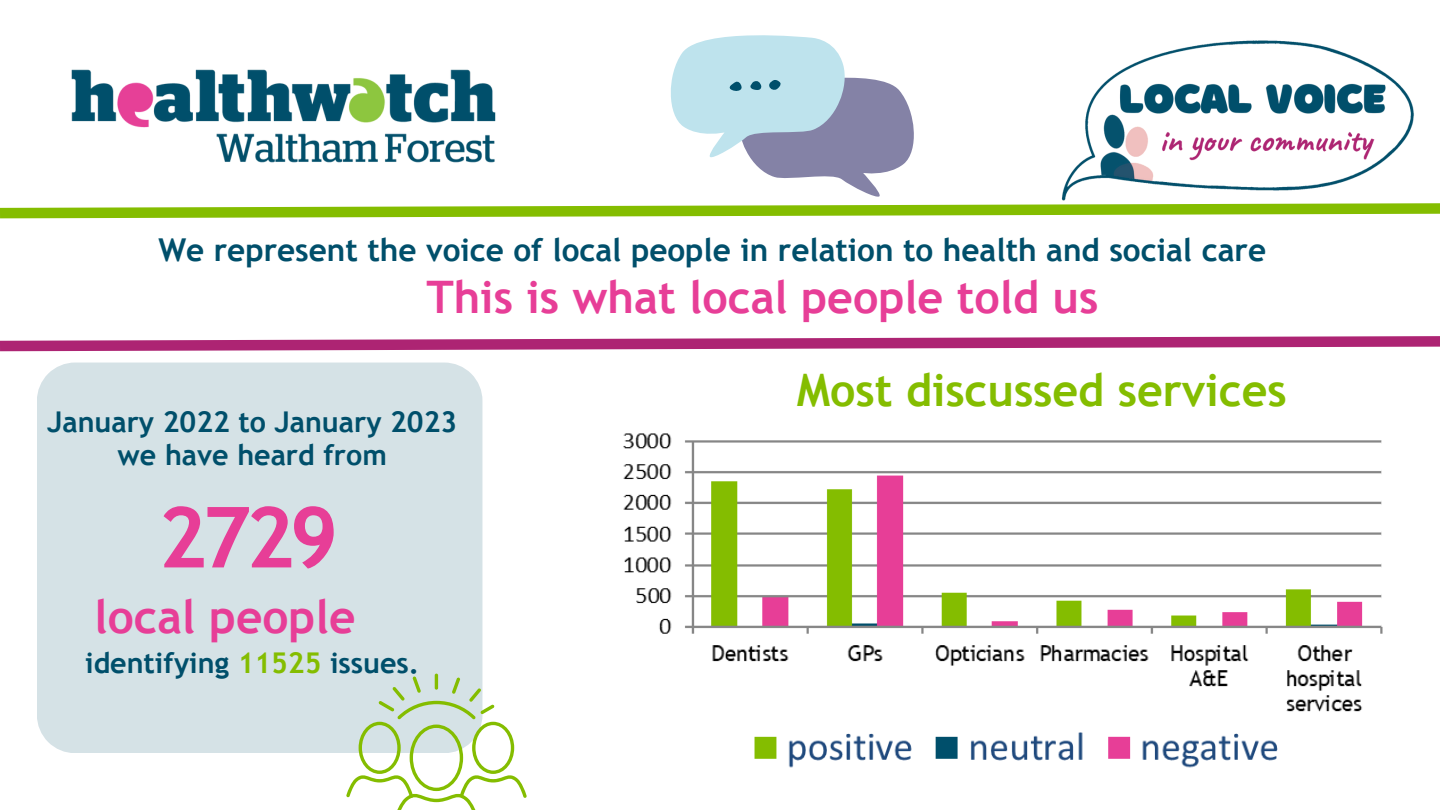
<style>
.page{position:relative;width:1440px;height:810px;background:#fff}
.page>*{position:absolute;margin:0;border:0;box-sizing:border-box;transform-origin:0 0}
.t1{font:700 84.1px "Trebuchet MS";color:#e73e97}
.t2{font:700 46px "Trebuchet MS";color:#e73e97}
.t3{font:700 44.8px "Trebuchet MS";color:#e73e97}
.t4{font:700 44.8px "Trebuchet MS";color:#84bd00}
.t5{font:700 31.5px "Trebuchet MS";color:#004f6b}
.t6{font:700 28.6px "Trebuchet MS";color:#004f6b}
.s1{color:#84bd00}
</style>
<div class="page">
<svg style="left:0;top:336px;width:1440px;height:16px"></svg>
<div style="left:37px;top:363px;width:445px;height:390px;background:#d5e2e6"></div>
<svg style="left:0;top:35px;width:1440px;height:184px"></svg>
<img style="left:623px;top:433px;width:760px;height:279px">
<img style="left:754px;top:732px;width:524px;height:36px">
<hr style="left:435px;top:674px;width:3px;height:16px;background:#84bd00;border-radius:2px">
<svg style="left:346px;top:676px;width:181px;height:134px"></svg>
<p class="t5" style="left:158px;top:231px;width:1109px">We represent the voice of local people in relation to health and social care</p>
<p class="t3" style="left:426px;top:271px;width:673px">This is what local people told us</p>
<p class="t6" style="left:47px;top:405px;width:411px">January 2022 to January 2023</p>
<p class="t6" style="left:118px;top:439px;width:271px">we have heard from</p>
<p class="t1" style="left:158px;top:489px;width:182px">2729</p>
<p class="t2" style="left:94px;top:590px;width:263px">local people</p>
<p class="t6" style="left:85px;top:647px;width:336px">identifying <span class="s1">11525</span> issues.</p>
<p class="t4" style="left:797px;top:364px;width:491px">Most discussed services</p>
</div>
